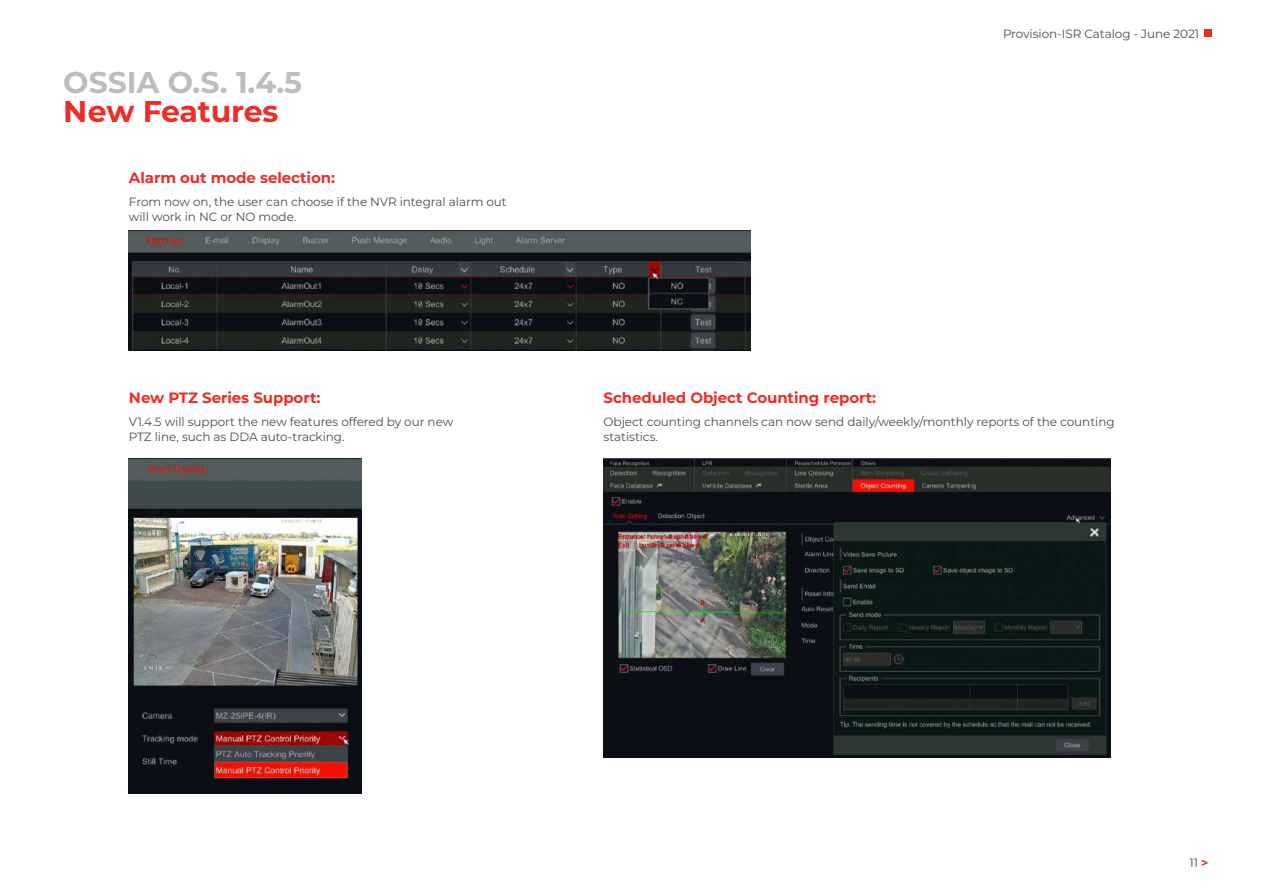
<style>
.page{position:relative;width:1263px;height:893px;background:#fff}
.page>*{position:absolute;margin:0;border:0;box-sizing:border-box;transform-origin:0 0}
.t1{font:700 30px "Montserrat";letter-spacing:-.005em;color:#bcbdc0}
.t2{font:700 30px "Montserrat";letter-spacing:-.005em;color:#ee2d28}
.t3{font:700 15px "Montserrat";letter-spacing:-.005em;color:#ee2d28}
.t4{font:12px/15px "Montserrat";letter-spacing:-.005em;color:#4b4c4d}
.s1{font-weight:700;color:#ee2d28}
</style>
<div class="page">
<img style="left:129px;top:459px;width:233px;height:334px">
<img style="left:129px;top:230px;width:622px;height:121px">
<img style="left:604px;top:459px;width:506px;height:299px">
<div style="left:1204px;top:30px;width:7px;height:7px;background:#ee2d28"></div>
<h1 class="t1" style="left:64px;top:61px;width:240px">OSSIA O.S. 1.4.5</h1>
<h1 class="t2" style="left:64px;top:90px;width:216px">New Features</h1>
<p class="t3" style="left:129px;top:167px;width:208px">Alarm out mode selection:</p>
<p class="t4" style="left:129px;top:194px;width:379px">From now on, the user can choose if the NVR integral alarm out will work in NC or NO mode.</p>
<p class="t3" style="left:129px;top:387px;width:193px">New PTZ Series Support:</p>
<p class="t4" style="left:129px;top:414px;width:326px">V1.4.5 will support the new features offered by our new<br>PTZ line, such as DDA auto-tracking.</p>
<p class="t4" style="left:1003px;top:26px;width:198px">Provision-ISR Catalog - June 2021</p>
<p class="t3" style="left:604px;top:387px;width:274px">Scheduled Object Counting report:</p>
<p class="t4" style="left:604px;top:414px;width:513px">Object counting channels can now send daily/weekly/monthly reports of the counting statistics.</p>
<p class="t4" style="left:1189px;top:855px;width:20px">11 <span class="s1">&gt;</span></p>
</div>
